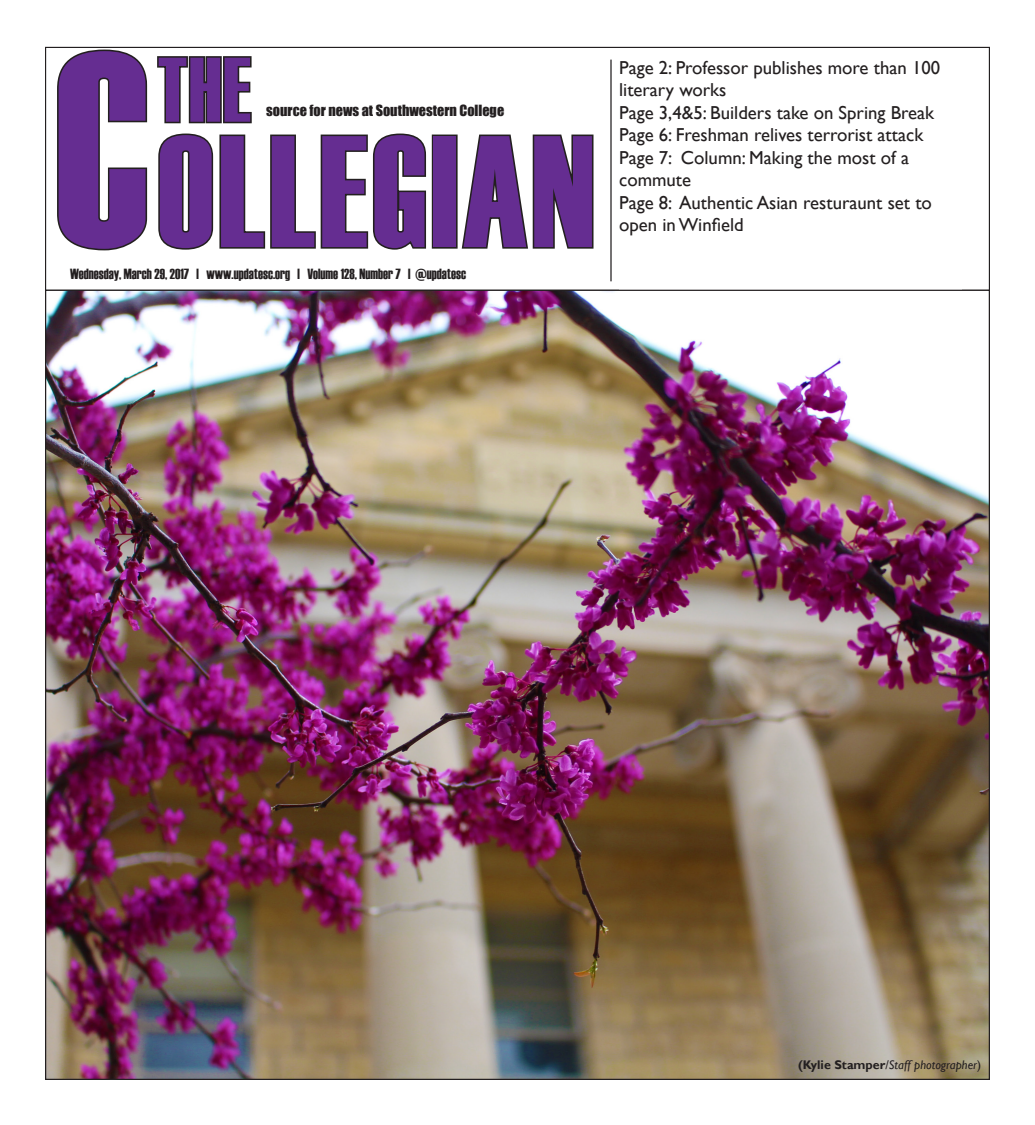
<style>
.page{position:relative;width:1035px;height:1125px;background:#fff}
.page>*{position:absolute;margin:0;border:0;box-sizing:border-box;transform-origin:0 0}
.t1{font:277.38px "Haettenschweiler";color:#652d91;scale:.93 1}
.t2{font:158.5px "Haettenschweiler";letter-spacing:.03em;color:#652d91;scale:.93 1}
.t3{font:91.38px "Haettenschweiler";color:#652d91;scale:.93 1}
.t4{font:18.75px/22.5px "Gill Sans";color:#231f20}
.t5{font:14.75px "Haettenschweiler";color:#231f20;scale:.95 1}
.t6{font:14.25px "Impact";color:#231f20}
.t7{font:italic 12.5px "Gill Sans";color:#231f20}
.s1{font-weight:700;font-style:normal}
.s2{font-style:normal}
</style>
<div class="page">
<svg style="left:157px;top:56px;width:95px;height:68px"></svg>
<svg style="left:57px;top:49px;width:91px;height:202px"></svg>
<svg style="left:158px;top:133px;width:269px;height:117px"></svg>
<div style="left:432px;top:135px;width:26px;height:114px;border:3px solid #231f20"></div>
<svg style="left:461px;top:134px;width:133px;height:115px"></svg>
<img style="left:47px;top:292px;width:941px;height:786px">
<hr style="left:610px;top:60px;width:2px;height:221px;background:#231f20">
<p class="t1" style="left:54px;top:-38px;width:104px">C</p>
<p class="t5" style="left:70px;top:263px;width:418px">Wednesday, March 29, 2017 | www.updatesc.org | Volume 128, Number 7 | @updatesc</p>
<p class="t3" style="left:158px;top:28px;width:102px">THE</p>
<p class="t6" style="left:266px;top:100px;width:239px">source for news at Southwestern College</p>
<p class="t2" style="left:158px;top:84px;width:471px">OLLEGIAN</p>
<p class="t4" style="left:619px;top:57px;width:323px">Page 2: Professor publishes more than 100 literary works</p>
<p class="t4" style="left:619px;top:102px;width:317px">Page 3,4&amp;5: Builders take on Spring Break</p>
<p class="t4" style="left:619px;top:124px;width:306px">Page 6: Freshman relives terrorist attack<br>Page 7: Column: Making the most of a commute</p>
<p class="t4" style="left:619px;top:192px;width:314px">Page 8: Authentic Asian resturaunt set to open in Winfield</p>
<p class="t7" style="left:798px;top:1057px;width:185px"><span class="s1">(Kylie Stamper</span><span class="s2">/</span>Staff photographer<span class="s2">)</span></p>
</div>
